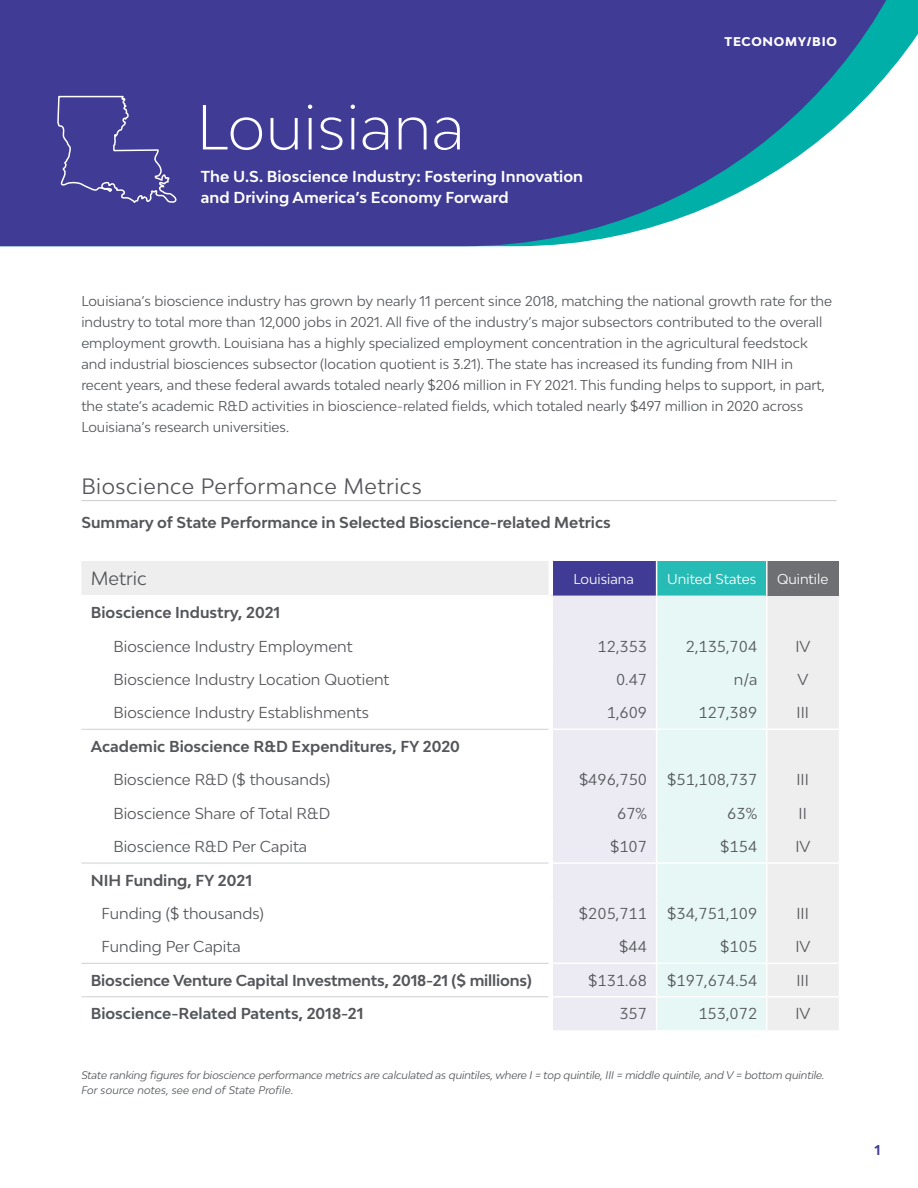
<style>
.page{position:relative;width:918px;height:1188px;background:#fff}
.page>*{position:absolute;margin:0;border:0;box-sizing:border-box;transform-origin:0 0}
.t1{font:300 60px "Bw Modelica";letter-spacing:.01em;color:#fff}
.t2{font:21px "Bw Modelica";letter-spacing:.025em;color:#54565a}
.t3{font:18px "Bw Modelica";color:#54565a}
.t4{font:15px "Bw Modelica";color:#54565a}
.t5{font:700 15px "Bw Modelica";color:#54565a}
.t6{font:700 15px/21px "Bw Modelica";letter-spacing:.005em;color:#fff}
.t7{font:13.5px/21px "Bw Modelica";color:#54565a}
.t8{font:13.5px "Bw Modelica";color:#fff}
.t9{font:700 13.5px "Bw Modelica";color:#403b94}
.t10{font:800 12px "Bw Modelica";letter-spacing:.06em;color:#fff}
.t11{font:italic 10.5px/15px "Bw Modelica";letter-spacing:-.01em;color:#54565a}
</style>
<div class="page">
<svg style="left:0;top:0;width:918px;height:246px;background:#5359a2"></svg>
<svg style="left:56px;top:95px;width:123px;height:111px;background:#4a469a"></svg>
<hr style="left:81px;top:500px;width:756px;height:1px;background:#ccccce">
<div style="left:81px;top:561px;width:758px;height:469px;background:#eee"></div>
<div style="left:551px;top:561px;width:106px;height:35px;background:#403b94"></div>
<div style="left:657px;top:561px;width:110px;height:35px;background:#26bcb5"></div>
<div style="left:767px;top:561px;width:72px;height:35px;background:#6e6f73"></div>
<div style="left:81px;top:596px;width:470px;height:33px;background:#fff"></div>
<div style="left:553px;top:596px;width:103px;height:434px;background:#ecebf4"></div>
<div style="left:657px;top:596px;width:109px;height:434px;background:#e6f7f6"></div>
<svg style="left:81px;top:629px;width:468px;height:100px"></svg>
<svg style="left:81px;top:730px;width:468px;height:300px"></svg>
<hr style="left:553px;top:729px;width:103px;height:1px;background:#fff">
<hr style="left:657px;top:729px;width:110px;height:1px;background:#fff">
<hr style="left:767px;top:729px;width:72px;height:1px;background:#fff">
<hr style="left:553px;top:996px;width:103px;height:2px;background:#fff">
<hr style="left:657px;top:996px;width:110px;height:2px;background:#fff">
<hr style="left:767px;top:996px;width:72px;height:2px;background:#fff">
<hr style="left:553px;top:963px;width:103px;height:1px;background:#fff">
<hr style="left:657px;top:963px;width:110px;height:1px;background:#fff">
<hr style="left:767px;top:963px;width:72px;height:1px;background:#fff">
<hr style="left:553px;top:862px;width:103px;height:2px;background:#fff">
<hr style="left:657px;top:862px;width:110px;height:2px;background:#fff">
<hr style="left:767px;top:862px;width:72px;height:2px;background:#fff">
<hr style="left:656px;top:561px;width:1px;height:35px;background:#fff">
<hr style="left:766px;top:561px;width:2px;height:35px;background:#fff">
<hr style="left:656px;top:596px;width:1px;height:33px;background:#fff">
<hr style="left:656px;top:629px;width:1px;height:33px;background:#fff">
<hr style="left:656px;top:662px;width:1px;height:34px;background:#fff">
<hr style="left:656px;top:696px;width:1px;height:33px;background:#fff">
<hr style="left:656px;top:729px;width:1px;height:34px;background:#fff">
<hr style="left:656px;top:763px;width:1px;height:33px;background:#fff">
<hr style="left:656px;top:796px;width:1px;height:34px;background:#fff">
<hr style="left:656px;top:830px;width:1px;height:33px;background:#fff">
<hr style="left:656px;top:863px;width:1px;height:33px;background:#fff">
<hr style="left:656px;top:896px;width:1px;height:34px;background:#fff">
<hr style="left:656px;top:930px;width:1px;height:33px;background:#fff">
<hr style="left:656px;top:963px;width:1px;height:34px;background:#fff">
<hr style="left:656px;top:997px;width:1px;height:33px;background:#fff">
<hr style="left:766px;top:596px;width:2px;height:33px;background:#fff">
<hr style="left:766px;top:629px;width:2px;height:33px;background:#fff">
<hr style="left:766px;top:662px;width:2px;height:34px;background:#fff">
<hr style="left:766px;top:696px;width:2px;height:33px;background:#fff">
<hr style="left:766px;top:730px;width:2px;height:33px;background:#fff">
<hr style="left:766px;top:763px;width:2px;height:33px;background:#fff">
<hr style="left:766px;top:796px;width:2px;height:34px;background:#fff">
<hr style="left:766px;top:830px;width:2px;height:32px;background:#fff">
<hr style="left:766px;top:864px;width:2px;height:32px;background:#fff">
<hr style="left:766px;top:896px;width:2px;height:34px;background:#fff">
<hr style="left:766px;top:930px;width:2px;height:33px;background:#fff">
<hr style="left:766px;top:964px;width:2px;height:32px;background:#fff">
<hr style="left:766px;top:998px;width:2px;height:32px;background:#fff">
<hr style="left:549px;top:561px;width:4px;height:35px;background:#fff">
<hr style="left:549px;top:596px;width:4px;height:33px;background:#fff">
<hr style="left:549px;top:629px;width:4px;height:33px;background:#fff">
<hr style="left:549px;top:662px;width:4px;height:34px;background:#fff">
<hr style="left:549px;top:696px;width:4px;height:33px;background:#fff">
<hr style="left:549px;top:729px;width:4px;height:34px;background:#fff">
<hr style="left:549px;top:763px;width:4px;height:33px;background:#fff">
<hr style="left:549px;top:796px;width:4px;height:34px;background:#fff">
<hr style="left:549px;top:830px;width:4px;height:33px;background:#fff">
<hr style="left:549px;top:863px;width:4px;height:33px;background:#fff">
<hr style="left:549px;top:896px;width:4px;height:34px;background:#fff">
<hr style="left:549px;top:930px;width:4px;height:33px;background:#fff">
<hr style="left:549px;top:963px;width:4px;height:34px;background:#fff">
<hr style="left:549px;top:997px;width:4px;height:33px;background:#fff">
<hr style="left:81px;top:729px;width:468px;height:1px;background:#cfd1d2">
<hr style="left:81px;top:863px;width:468px;height:1px;background:#cfd1d2">
<hr style="left:81px;top:963px;width:468px;height:1px;background:#cfd1d2">
<hr style="left:81px;top:996px;width:468px;height:1px;background:#cfd1d2">
<h1 class="t1" style="left:197px;top:88px;width:270px">Louisiana</h1>
<p class="t6" style="left:201px;top:165px;width:384px">The U.S. Bioscience Industry: Fostering Innovation and Driving America’s Economy Forward</p>
<p class="t10" style="left:725px;top:34px;width:114px">TECONOMY/BIO</p>
<p class="t7" style="left:81px;top:290px;width:752px">Louisiana’s bioscience industry has grown by nearly 11 percent since 2018, matching the national growth rate for the industry to total more than 12,000 jobs in 2021. All five of the industry’s major subsectors contributed to the overall employment growth. Louisiana has a highly specialized employment concentration in the agricultural feedstock and industrial biosciences subsector (location quotient is 3.21). The state has increased its funding from NIH in recent years, and these federal awards totaled nearly $206 million in FY 2021. This funding helps to support, in part, the state’s academic R&amp;D activities in bioscience-related fields, which totaled nearly $497 million in 2020 across Louisiana’s research universities.</p>
<h2 class="t2" style="left:81px;top:472px;width:342px">Bioscience Performance Metrics</h2>
<p class="t5" style="left:81px;top:513px;width:531px">Summary of State Performance in Selected Bioscience-related Metrics</p>
<h3 class="t3" style="left:91px;top:567px;width:57px">Metric</h3>
<p class="t8" style="left:573px;top:570px;width:62px">Louisiana</p>
<p class="t8" style="left:667px;top:570px;width:90px">United States</p>
<p class="t8" style="left:777px;top:570px;width:53px">Quintile</p>
<p class="t5" style="left:91px;top:603px;width:191px">Bioscience Industry, 2021</p>
<p class="t4" style="left:114px;top:636px;width:241px">Bioscience Industry Employment</p>
<p class="t4" style="left:598px;top:636px;width:51px">12,353</p>
<p class="t4" style="left:686px;top:636px;width:73px">2,135,704</p>
<p class="t4" style="left:795px;top:636px;width:17px">IV</p>
<p class="t4" style="left:114px;top:670px;width:277px">Bioscience Industry Location Quotient</p>
<p class="t4" style="left:616px;top:670px;width:33px">0.47</p>
<p class="t4" style="left:734px;top:670px;width:25px">n/a</p>
<p class="t4" style="left:798px;top:670px;width:12px">V</p>
<p class="t4" style="left:114px;top:703px;width:257px">Bioscience Industry Establishments</p>
<p class="t4" style="left:607px;top:703px;width:42px">1,609</p>
<p class="t4" style="left:699px;top:703px;width:60px">127,389</p>
<p class="t4" style="left:797px;top:703px;width:14px">III</p>
<p class="t5" style="left:91px;top:737px;width:371px">Academic Bioscience R&amp;D Expenditures, FY 2020</p>
<p class="t4" style="left:114px;top:770px;width:218px">Bioscience R&amp;D ($ thousands)</p>
<p class="t4" style="left:579px;top:770px;width:70px">$496,750</p>
<p class="t4" style="left:667px;top:770px;width:92px">$51,108,737</p>
<p class="t4" style="left:796px;top:770px;width:14px">III</p>
<p class="t4" style="left:113px;top:803px;width:218px">Bioscience Share of Total R&amp;D</p>
<p class="t4" style="left:617px;top:803px;width:31px">67%</p>
<p class="t4" style="left:727px;top:803px;width:31px">63%</p>
<p class="t4" style="left:799px;top:803px;width:10px">II</p>
<p class="t4" style="left:113px;top:837px;width:195px">Bioscience R&amp;D Per Capita</p>
<p class="t4" style="left:610px;top:837px;width:39px">$107</p>
<p class="t4" style="left:720px;top:837px;width:39px">$154</p>
<p class="t4" style="left:795px;top:837px;width:17px">IV</p>
<p class="t5" style="left:91px;top:870px;width:163px">NIH Funding, FY 2021</p>
<p class="t4" style="left:102px;top:904px;width:164px">Funding ($ thousands)</p>
<p class="t4" style="left:579px;top:904px;width:70px">$205,711</p>
<p class="t4" style="left:667px;top:904px;width:92px">$34,751,109</p>
<p class="t4" style="left:796px;top:904px;width:14px">III</p>
<p class="t4" style="left:102px;top:937px;width:141px">Funding Per Capita</p>
<p class="t4" style="left:619px;top:937px;width:29px">$44</p>
<p class="t4" style="left:720px;top:937px;width:39px">$105</p>
<p class="t4" style="left:795px;top:937px;width:17px">IV</p>
<p class="t5" style="left:91px;top:971px;width:443px">Bioscience Venture Capital Investments, 2018-21 ($ millions)</p>
<p class="t4" style="left:588px;top:971px;width:60px">$131.68</p>
<p class="t4" style="left:667px;top:971px;width:91px">$197,674.54</p>
<p class="t4" style="left:796px;top:971px;width:14px">III</p>
<p class="t5" style="left:91px;top:1004px;width:274px">Bioscience-Related Patents, 2018-21</p>
<p class="t4" style="left:619px;top:1004px;width:29px">357</p>
<p class="t4" style="left:698px;top:1004px;width:60px">153,072</p>
<p class="t4" style="left:795px;top:1004px;width:17px">IV</p>
<p class="t11" style="left:81px;top:1067px;width:745px">State ranking figures for bioscience performance metrics are calculated as quintiles, where I = top quintile, III = middle quintile, and V = bottom quintile.<br>For source notes, see end of State Profile.</p>
<p class="t9" style="left:874px;top:1141px;width:8px">1</p>
</div>
